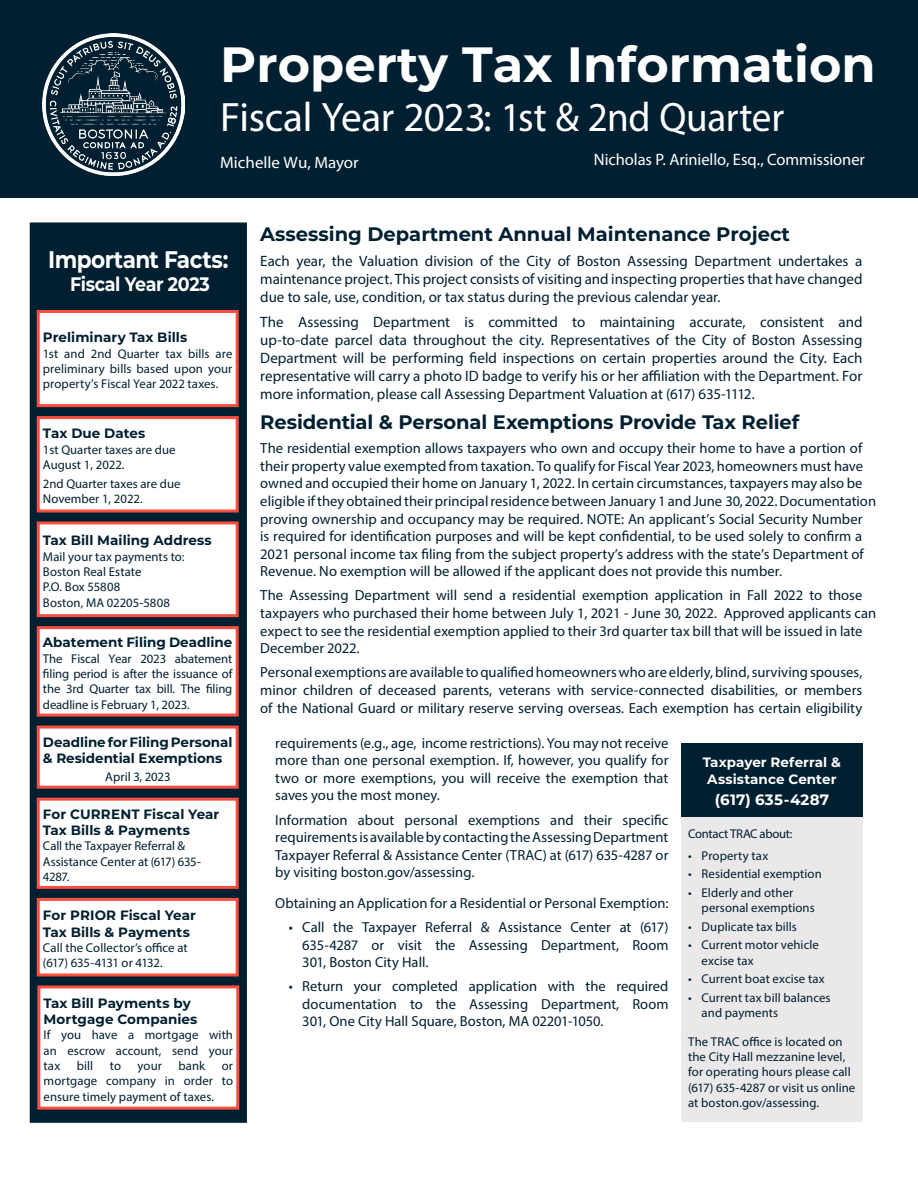
<style>
.page{position:relative;width:918px;height:1188px;background:#fff}
.page>*{position:absolute;margin:0;border:0;box-sizing:border-box;transform-origin:0 0}
.t1{font:700 49.5px "Montserrat";color:#fff}
.t2{font:41.25px "Myriad Pro";letter-spacing:-.01em;color:#fff}
.t3{font:700 24px "Montserrat";letter-spacing:-.025em;color:#fff;scale:.9 1}
.t4{font:700 19.5px "Montserrat";color:#001f30}
.t5{font:700 19.5px "Montserrat";letter-spacing:-.025em;color:#fff;scale:.9 1}
.t6{font:16.5px "Myriad Pro";color:#fff}
.t7{font:15px/18px "Myriad Pro";color:#001f30;text-align:justify}
.t8{font:700 15px "Montserrat";letter-spacing:.015em;color:#fff}
.t9{font:14.7px/17.5px "Myriad Pro";color:#001f30;text-align:justify}
.t10{font:14.55px/17.4px "Myriad Pro";color:#001f30;text-align:justify}
.t11{font:700 13.5px/16.2px "Montserrat";color:#001f30}
.t12{font:700 13.5px/16.2px "Montserrat";letter-spacing:.005em;color:#fff;text-align:center}
.t13{font:12.75px/15.3px "Myriad Pro";letter-spacing:.005em;color:#001f30}
.t14{font:12.75px "Myriad Pro";letter-spacing:-.05em;color:#001f30}
.t15{font:12.75px "Myriad Pro";letter-spacing:-.02em;color:#001f30}
</style>
<div class="page">
<div style="left:30px;top:223px;width:216px;height:899px;background:#001f30"></div>
<div style="left:30px;top:222px;width:217px;height:901px;border:2px solid #001f30"></div>
<div style="left:38px;top:312px;width:199px;height:94px;background:#fff"></div>
<div style="left:37px;top:310px;width:202px;height:97px;border:3px solid #f94e40"></div>
<div style="left:38px;top:418px;width:199px;height:93px;background:#fff"></div>
<div style="left:37px;top:416px;width:202px;height:97px;border:3px solid #f94e40"></div>
<div style="left:38px;top:523px;width:199px;height:93px;background:#fff"></div>
<div style="left:37px;top:521px;width:202px;height:96px;border:3px solid #f94e40"></div>
<div style="left:38px;top:628px;width:199px;height:87px;background:#fff"></div>
<div style="left:37px;top:626px;width:202px;height:91px;border:3px solid #f94e40"></div>
<div style="left:38px;top:727px;width:199px;height:60px;background:#fff"></div>
<div style="left:37px;top:726px;width:202px;height:63px;border:3px solid #f94e40"></div>
<div style="left:38px;top:799px;width:199px;height:88px;background:#fff"></div>
<div style="left:37px;top:798px;width:202px;height:91px;border:3px solid #f94e40"></div>
<div style="left:38px;top:899px;width:199px;height:76px;background:#fff"></div>
<div style="left:37px;top:898px;width:202px;height:78px;border:3px solid #f94e40"></div>
<div style="left:39px;top:987px;width:199px;height:121px;background:#fff"></div>
<div style="left:37px;top:985px;width:202px;height:125px;border:3px solid #f94e40"></div>
<div style="left:0;top:0;width:918px;height:198px;background:#001f30"></div>
<img style="left:43px;top:34px;width:142px;height:142px">
<div style="left:681px;top:816px;width:181px;height:305px;background:#eae8e8"></div>
<div style="left:681px;top:743px;width:181px;height:73px;background:#001f30"></div>
<p class="t1" style="left:220px;top:28px;width:657px">Property Tax Information</p>
<p class="t2" style="left:220px;top:92px;width:565px">Fiscal Year 2023: 1st &amp; 2nd Quarter</p>
<p class="t6" style="left:220px;top:152px;width:140px">Michelle Wu, Mayor</p>
<p class="t6" style="left:594px;top:150px;width:272px">Nicholas P. Ariniello, Esq., Commissioner</p>
<p class="t3" style="left:48px;top:242px;width:202px">Important Facts:</p>
<p class="t5" style="left:70px;top:270px;width:157px">Fiscal Year 2023</p>
<p class="t11" style="left:43px;top:329px;width:146px">Preliminary Tax Bills</p>
<p class="t13" style="left:43px;top:345px;width:191px;text-align:justify">1st and 2nd Quarter tax bills are preliminary bills based upon your property’s Fiscal Year 2022 taxes.</p>
<p class="t11" style="left:43px;top:425px;width:104px">Tax Due Dates</p>
<p class="t13" style="left:43px;top:442px;width:134px">1st Quarter taxes are due</p>
<p class="t13" style="left:43px;top:457px;width:83px">August 1, 2022.</p>
<p class="t13" style="left:43px;top:476px;width:139px">2nd Quarter taxes are due<br>November 1, 2022.</p>
<p class="t11" style="left:43px;top:532px;width:170px">Tax Bill Mailing Address</p>
<p class="t13" style="left:43px;top:549px;width:143px">Mail your tax payments to:<br>Boston Real Estate<br>P.O. Box 55808</p>
<p class="t13" style="left:43px;top:594px;width:128px">Boston, MA 02205-5808</p>
<p class="t11" style="left:43px;top:634px;width:191px">Abatement Filing Deadline</p>
<p class="t13" style="left:43px;top:651px;width:191px;text-align:justify">The Fiscal Year 2023 abatement filing period is after the issuance of the 3rd Quarter tax bill. The filing deadline is February 1, 2023.</p>
<p class="t11" style="left:43px;top:733px;width:191px">Deadline for Filing Personal &amp; Residential Exemptions</p>
<p class="t13" style="left:105px;top:768px;width:67px">April 3, 2023</p>
<p class="t11" style="left:43px;top:805px;width:178px">For CURRENT Fiscal Year<br>Tax Bills &amp; Payments</p>
<p class="t13" style="left:43px;top:838px;width:159px">Call the Taxpayer Referral &amp;<br>Assistance Center at (617) 635-<br>4287.</p>
<p class="t11" style="left:43px;top:907px;width:154px">For PRIOR Fiscal Year<br>Tax Bills &amp; Payments</p>
<p class="t13" style="left:43px;top:940px;width:146px">Call the Collector’s office at</p>
<p class="t14" style="left:43px;top:955px;width:121px">(617) 635-4131 or 4132.</p>
<p class="t11" style="left:44px;top:994px;width:155px">Tax Bill Payments by<br>Mortgage Companies</p>
<p class="t13" style="left:44px;top:1027px;width:191px;text-align:justify">If you have a mortgage with an escrow account, send your tax</p>
<p class="t13" style="left:77px;top:1058px;width:18px">bill</p>
<p class="t13" style="left:110px;top:1058px;width:13px">to</p>
<p class="t13" style="left:138px;top:1058px;width:26px">your</p>
<p class="t13" style="left:179px;top:1058px;width:28px">bank</p>
<p class="t13" style="left:44px;top:1058px;width:191px;text-align:justify;text-indent:178px">or mortgage company in order to ensure timely payment of taxes.</p>
<p class="t4" style="left:260px;top:220px;width:531px">Assessing Department Annual Maintenance Project</p>
<p class="t7" style="left:260px;top:252px;width:604px">Each year, the Valuation division of the City of Boston Assessing Department undertakes a maintenance project. This project consists of visiting and inspecting properties that have changed due to sale, use, condition, or tax status during the previous calendar year.</p>
<p class="t7" style="left:260px;top:313px;width:604px">The Assessing Department is committed to maintaining accurate, consistent and up-to-date parcel data throughout the city. Representatives of the City of Boston Assessing Department will be performing field inspections on certain properties around the City. Each representative will carry a photo ID badge to verify his or her affiliation with the Department. For more information, please call Assessing Department Valuation at (617) 635-1112.</p>
<p class="t4" style="left:260px;top:408px;width:540px">Residential &amp; Personal Exemptions Provide Tax Relief</p>
<p class="t9" style="left:260px;top:439px;width:617px;text-align:left">The residential exemption allows taxpayers who own and occupy their home to have a portion of their property value exempted from taxation. To qualify for Fiscal Year 2023, homeowners must have owned and occupied their home on January 1, 2022. In certain circumstances, taxpayers may also be eligible if they obtained their principal residence between January 1 and June 30, 2022. Documentation proving ownership and occupancy may be required. NOTE: An applicant’s Social Security Number<br>is required for identification purposes and will be kept confidential, to be used solely to confirm a 2021 personal income tax filing from the subject property’s address with the state’s Department of Revenue. No exemption will be allowed if the applicant does not provide this number.</p>
<p class="t9" style="left:260px;top:587px;width:618px;text-align:left">The Assessing Department will send a residential exemption application in Fall 2022 to those taxpayers who purchased their home between July 1, 2021 - June 30, 2022. Approved applicants can expect to see the residential exemption applied to their 3rd quarter tax bill that will be issued in late December 2022.</p>
<p class="t9" style="left:260px;top:663px;width:604px">Personal exemptions are available to qualified homeowners who are elderly, blind, surviving spouses, minor children of deceased parents, veterans with service-connected disabilities, or members of the National Guard or military reserve serving overseas. Each exemption has certain eligibility</p>
<p class="t9" style="left:275px;top:734px;width:395px">requirements (e.g., age, income restrictions). You may not receive more than one personal exemption. If, however, you qualify for two or more exemptions, you will receive the exemption that saves you the most money.</p>
<p class="t9" style="left:275px;top:811px;width:395px">Information about personal exemptions and their specific requirements is available by contacting the Assessing Department Taxpayer Referral &amp; Assistance Center (TRAC) at (617) 635-4287 or by visiting boston.gov/assessing.</p>
<p class="t10" style="left:275px;top:894px;width:395px">Obtaining an Application for a Residential or Personal Exemption:</p>
<p class="t10" style="left:302px;top:919px;width:368px;text-indent:-14px">• Call the Taxpayer Referral &amp; Assistance Center at (617)<br>635-4287 or visit the Assessing Department, Room 301, Boston City Hall.</p>
<p class="t10" style="left:302px;top:978px;width:368px;text-indent:-14px">• Return your completed application with the required documentation to the Assessing Department, Room 301, One City Hall Square, Boston, MA 02201-1050.</p>
<p class="t12" style="left:703px;top:754px;width:140px">Taxpayer Referral &amp;<br>Assistance Center</p>
<p class="t8" style="left:715px;top:789px;width:116px">(617) 635-4287</p>
<p class="t15" style="left:688px;top:826px;width:106px">Contact TRAC about:</p>
<p class="t13" style="left:688px;top:848px;width:82px">• Property tax</p>
<p class="t13" style="left:688px;top:866px;width:135px">• Residential exemption</p>
<p class="t13" style="left:702px;top:885px;width:115px;text-indent:-14px">• Elderly and other personal exemptions</p>
<p class="t13" style="left:688px;top:919px;width:110px">• Duplicate tax bills</p>
<p class="t13" style="left:702px;top:937px;width:119px;text-indent:-14px">• Current motor vehicle excise tax</p>
<p class="t13" style="left:688px;top:971px;width:138px">• Current boat excise tax</p>
<p class="t13" style="left:702px;top:989px;width:131px;text-indent:-14px">• Current tax bill balances and payments</p>
<p class="t13" style="left:688px;top:1034px;width:169px">The TRAC office is located on the City Hall mezzanine level, for operating hours please call (617) 635-4287 or visit us online at boston.gov/assessing.</p>
</div>
